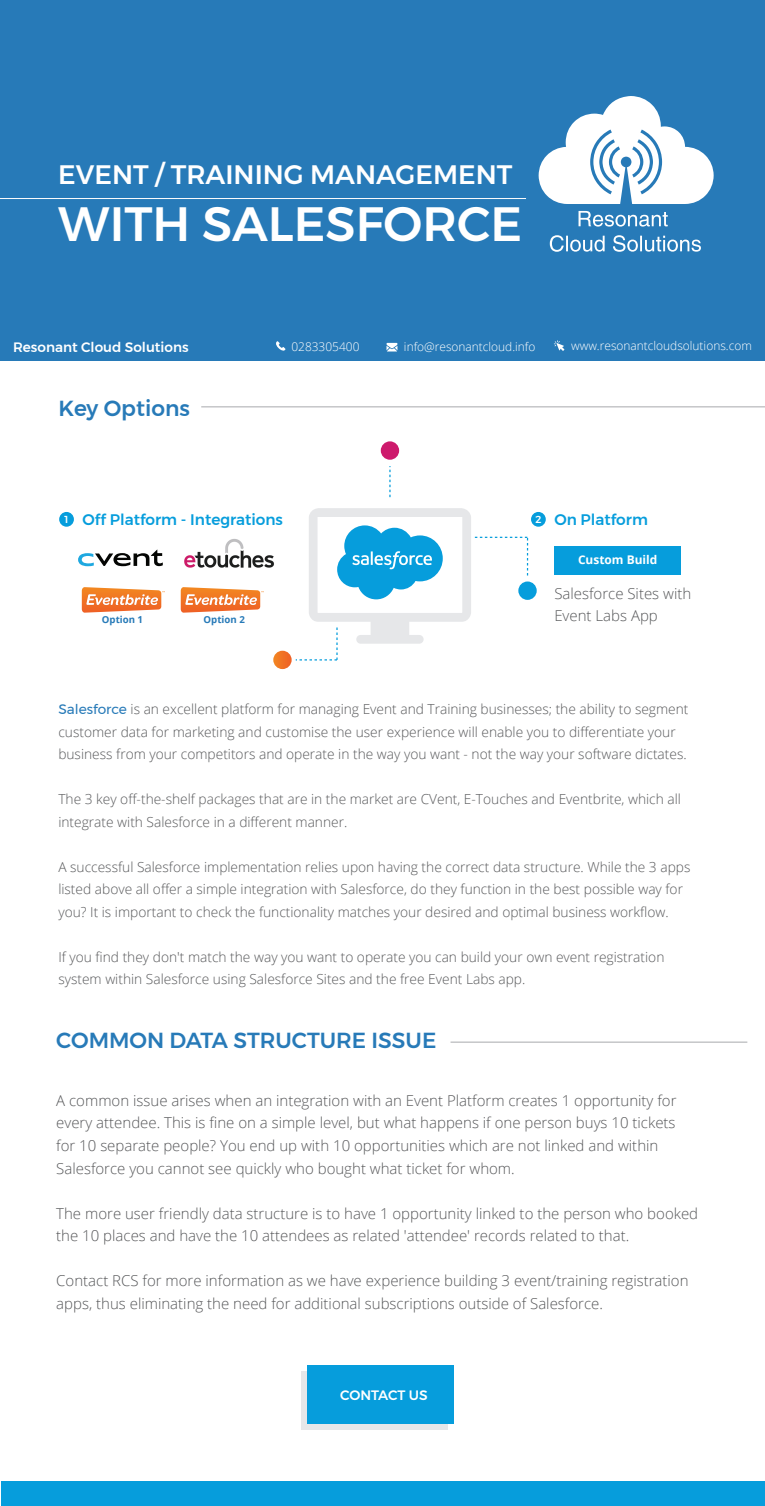
<style>
.page{position:relative;width:765px;height:1506px;background:#fff}
.page>*{position:absolute;margin:0;border:0;box-sizing:border-box;transform-origin:0 0}
.t1{font:500 48px "Montserrat";color:#fff}
.t2{font:500 26.62px "Montserrat";color:#fff}
.t3{font:500 21.75px "Montserrat";color:#277ab8}
.t4{font:500 15.25px "Montserrat";color:#069ddc}
.t5{font:300 15px/22.5px "Open Sans";color:#57585a}
.t6{font:300 13.75px/22.5px "Open Sans";color:#57585a}
.t7{font:500 13.62px "Montserrat";color:#fff}
.t8{font:300 11.88px "Open Sans";color:#fff}
.t9{font:700 11.88px "Open Sans";color:#fff}
.t10{font:700 9.62px "Open Sans";color:#277ab8}
.s1{font-family:"Montserrat";font-weight:400;color:#277ab8}
</style>
<div class="page">
<div style="left:0;top:0;width:765px;height:360px;background:#277ab8"></div>
<svg style="left:539px;top:96px;width:175px;height:108px"></svg>
<svg style="left:579px;top:211px;width:89px;height:15px"></svg>
<svg style="left:550px;top:235px;width:151px;height:17px"></svg>
<hr style="left:0;top:198px;width:526px;height:1px;background:#fff">
<div style="left:554px;top:546px;width:127px;height:28px;background:#069ddc"></div>
<div style="left:59px;top:512px;width:15px;height:14px;background:#069ddc;border-radius:50%"></div>
<div style="left:531px;top:512px;width:15px;height:14px;background:#069ddc;border-radius:50%"></div>
<hr style="left:201px;top:406px;width:564px;height:1px;background:#a8a9ad">
<svg style="left:78px;top:549px;width:85px;height:17px"></svg>
<svg style="left:82px;top:587px;width:83px;height:25px"></svg>
<svg style="left:181px;top:587px;width:83px;height:25px"></svg>
<img style="left:184px;top:539px;width:90px;height:29px">
<svg style="left:296px;top:508px;width:232px;height:152px"></svg>
<svg style="left:273px;top:650px;width:19px;height:19px"></svg>
<div style="left:518px;top:581px;width:19px;height:19px;background:#069ddc;border-radius:50%"></div>
<div style="left:381px;top:441px;width:18px;height:19px;background:#cd1a6c;border-radius:50%"></div>
<svg style="left:389px;top:466px;width:2px;height:31px"></svg>
<hr style="left:451px;top:1041px;width:296px;height:1px;background:#a8a9ad">
<div style="left:301px;top:1370px;width:147px;height:58px;background:linear-gradient(to right,#e6e7e9,#e6e7e9)"></div>
<div style="left:307px;top:1365px;width:146px;height:58px;background:#069ddc"></div>
<div style="left:1px;top:1480px;width:764px;height:25px;background:#069ddc"></div>
<svg style="left:276px;top:341px;width:10px;height:10px"></svg>
<svg style="left:387px;top:343px;width:10px;height:8px"></svg>
<svg style="left:554px;top:340px;width:10px;height:11px"></svg>
<h2 class="t2" style="left:58px;top:154px;width:456px">EVENT / TRAINING MANAGEMENT</h2>
<h1 class="t1" style="left:58px;top:186px;width:465px">WITH SALESFORCE</h1>
<p class="t7" style="left:13px;top:336px;width:177px">Resonant Cloud Solutions</p>
<p class="t8" style="left:291px;top:338px;width:70px">0283305400</p>
<p class="t8" style="left:404px;top:338px;width:133px">info@resonantcloud.info</p>
<p class="t8" style="left:571px;top:337px;width:182px">www.resonantcloudsolutions.com</p>
<h3 class="t3" style="left:58px;top:391px;width:133px">Key Options</h3>
<p class="t4" style="left:65px;top:508px;width:220px"><sup>1</sup> Off Platform - Integrations</p>
<p class="t4" style="left:535px;top:508px;width:114px"><sup>2</sup> On Platform</p>
<p class="t10" style="left:102px;top:612px;width:43px">Option 1</p>
<p class="t10" style="left:204px;top:612px;width:43px">Option 2</p>
<p class="t9" style="left:578px;top:551px;width:81px">Custom Build</p>
<p class="t5" style="left:554px;top:581px;width:138px">Salesforce Sites with<br>Event Labs App</p>
<p class="t6" style="left:58px;top:697px;width:632px"><span class="s1">Salesforce</span> is an excellent platform for managing Event and Training businesses; the ability to segment customer data for marketing and customise the user experience will enable you to differentiate your business from your competitors and operate in the way you want - not the way your software dictates.</p>
<p class="t6" style="left:58px;top:787px;width:624px">The 3 key off-the-shelf packages that are in the market are CVent, E-Touches and Eventbrite, which all integrate with Salesforce in a different manner.</p>
<p class="t6" style="left:58px;top:855px;width:634px">A successful Salesforce implementation relies upon having the correct data structure. While the 3 apps listed above all offer a simple integration with Salesforce, do they function in the best possible way for you? It is important to check the functionality matches your desired and optimal business workflow.</p>
<p class="t6" style="left:58px;top:945px;width:608px">If you find they don't match the way you want to operate you can build your own event registration system within Salesforce using Salesforce Sites and the free Event Labs app.</p>
<h3 class="t3" style="left:56px;top:1023px;width:382px">COMMON DATA STRUCTURE ISSUE</h3>
<p class="t5" style="left:56px;top:1088px;width:622px">A common issue arises when an integration with an Event Platform creates 1 opportunity for every attendee. This is fine on a simple level, but what happens if one person buys 10 tickets for 10 separate people? You end up with 10 opportunities which are not linked and within Salesforce you cannot see quickly who bought what ticket for whom.</p>
<p class="t5" style="left:56px;top:1201px;width:643px">The more user friendly data structure is to have 1 opportunity linked to the person who booked the 10 places and have the 10 attendees as related 'attendee' records related to that.</p>
<p class="t5" style="left:56px;top:1268px;width:634px">Contact RCS for more information as we have experience building 3 event/training registration apps, thus eliminating the need for additional subscriptions outside of Salesforce.</p>
<p class="t7" style="left:340px;top:1384px;width:89px">CONTACT US</p>
</div>
